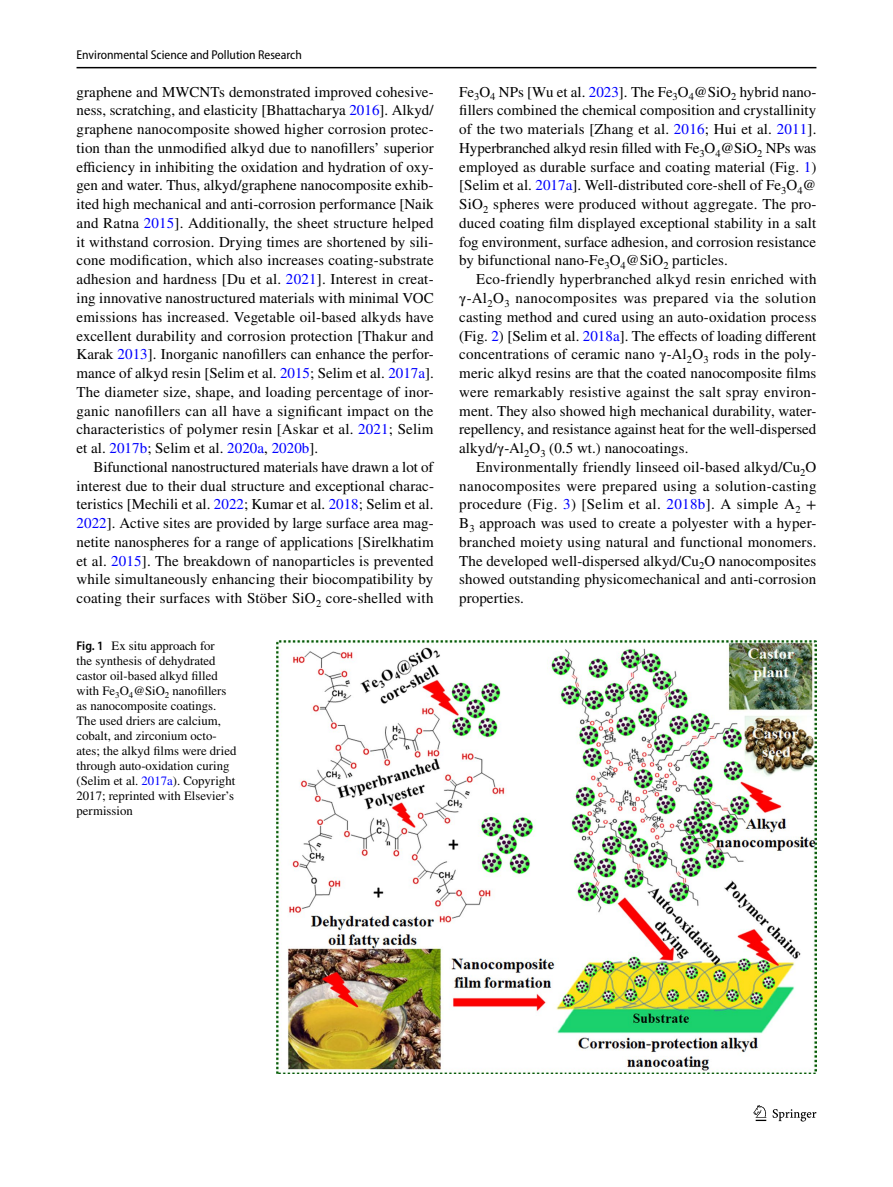
<style>
.page{position:relative;width:893px;height:1187px;background:#fff}
.page>*{position:absolute;margin:0;border:0;box-sizing:border-box;transform-origin:0 0}
.t1{font:15px/18.8px "STIX";letter-spacing:.005em;color:#000;text-align:justify}
.t2{font:12.75px/15px "STIX";color:#000}
.t3{font:semi-condensed 12.75px "Myriad Pro";color:#000}
.s1{color:#00f}
.s2{font-family:"Myriad Pro";font-weight:600;font-stretch:semi-condensed}
</style>
<div class="page">
<hr style="left:77px;top:67px;width:739px;height:1px;background:#000">
<svg style="left:753px;top:1105px;width:13px;height:15px"></svg>
<svg style="left:773px;top:1109px;width:43px;height:12px"></svg>
<img style="left:276px;top:640px;width:540px;height:433px">
<p class="t3" style="left:77px;top:48px;width:227px">Environmental Science and Pollution Research</p>
<p class="t1" style="left:77px;top:83px;width:359px">graphene and MWCNTs demonstrated improved cohesive&shy;ness, scratching, and elasticity [Bhattacharya <span class="s1">2016</span>]. Alkyd/ graphene nanocomposite showed higher corrosion protec&shy;tion than the unmodified alkyd due to nanofillers’ superior efficiency in inhibiting the oxidation and hydration of oxy&shy;gen and water. Thus, alkyd/graphene nanocomposite exhib&shy;ited high mechanical and anti-corrosion performance [Naik and Ratna <span class="s1">2015</span>]. Additionally, the sheet structure helped it withstand corrosion. Drying times are shortened by sili&shy;cone modification, which also increases coating-substrate adhesion and hardness [Du et al. <span class="s1">2021</span>]. Interest in creat&shy;ing innovative nanostructured materials with minimal VOC emissions has increased. Vegetable oil-based alkyds have excellent durability and corrosion protection [Thakur and Karak <span class="s1">2013</span>]. Inorganic nanofillers can enhance the perfor&shy;mance of alkyd resin [Selim et al. <span class="s1">2015</span>; Selim et al. <span class="s1">2017a</span>].<br>The diameter size, shape, and loading percentage of inor&shy;ganic nanofillers can all have a significant impact on the characteristics of polymer resin [Askar et al. <span class="s1">2021</span>; Selim et al. <span class="s1">2017b</span>; Selim et al. <span class="s1">2020a</span>, <span class="s1">2020b</span>].</p>
<p class="t1" style="left:77px;top:458px;width:359px;text-indent:17px">Bifunctional nanostructured materials have drawn a lot of interest due to their dual structure and exceptional charac&shy;teristics [Mechili et al. <span class="s1">2022</span>; Kumar et al. <span class="s1">2018</span>; Selim et al.<br><span class="s1">2022</span>]. Active sites are provided by large surface area mag&shy;netite nanospheres for a range of applications [Sirelkhatim et al. <span class="s1">2015</span>]. The breakdown of nanoparticles is prevented while simultaneously enhancing their biocompatibility by coating their surfaces with Stöber SiO<sub>2</sub> core-shelled with</p>
<p class="t2" style="left:77px;top:639px;width:161px"><span class="s2">Fig. 1</span> Ex situ approach for<br>the synthesis of dehydrated castor oil-based alkyd filled with Fe<sub>3</sub>O<sub>4</sub>@SiO<sub>2</sub> nanofillers as nanocomposite coatings.<br>The used driers are calcium, cobalt, and zirconium octo&shy;ates; the alkyd films were dried through auto-oxidation curing (Selim et al. <span class="s1">2017a</span>). Copyright<br>2017; reprinted with Elsevier’s permission</p>
<p class="t1" style="left:459px;top:83px;width:359px">Fe<sub>3</sub>O<sub>4</sub> NPs [Wu et al. <span class="s1">2023</span>]. The Fe<sub>3</sub>O<sub>4</sub>@SiO<sub>2</sub> hybrid nano&shy;fillers combined the chemical composition and crystallinity of the two materials [Zhang et al. <span class="s1">2016</span>; Hui et al. <span class="s1">2011</span>].<br>Hyperbranched alkyd resin filled with Fe<sub>3</sub>O<sub>4</sub>@SiO<sub>2</sub> NPs was employed as durable surface and coating material (Fig. <span class="s1">1</span>) [Selim et al. <span class="s1">2017a</span>]. Well-distributed core-shell of Fe<sub>3</sub>O<sub>4</sub>@ SiO<sub>2</sub> spheres were produced without aggregate. The pro&shy;duced coating film displayed exceptional stability in a salt fog environment, surface adhesion, and corrosion resistance by bifunctional nano-Fe<sub>3</sub>O<sub>4</sub>@SiO<sub>2</sub> particles.</p>
<p class="t1" style="left:459px;top:271px;width:359px;text-indent:17px">Eco-friendly hyperbranched alkyd resin enriched with γ-Al<sub>2</sub>O<sub>3</sub> nanocomposites was prepared via the solution casting method and cured using an auto-oxidation process (Fig. <span class="s1">2</span>) [Selim et al. <span class="s1">2018a</span>]. The effects of loading different concentrations of ceramic nano γ-Al<sub>2</sub>O<sub>3</sub> rods in the poly&shy;meric alkyd resins are that the coated nanocomposite films were remarkably resistive against the salt spray environ&shy;ment. They also showed high mechanical durability, water&shy;repellency, and resistance against heat for the well-dispersed alkyd/γ-Al<sub>2</sub>O<sub>3</sub> (0.5 wt.) nanocoatings.</p>
<p class="t1" style="left:459px;top:458px;width:359px;text-indent:17px">Environmentally friendly linseed oil-based alkyd/Cu<sub>2</sub>O nanocomposites were prepared using a solution-casting procedure (Fig. <span class="s1">3</span>) [Selim et al. <span class="s1">2018b</span>]. A simple A<sub>2</sub> + B<sub>3</sub> approach was used to create a polyester with a hyper&shy;branched moiety using natural and functional monomers.<br>The developed well-dispersed alkyd/Cu<sub>2</sub>O nanocomposites showed outstanding physicomechanical and anti-corrosion properties.</p>
</div>
